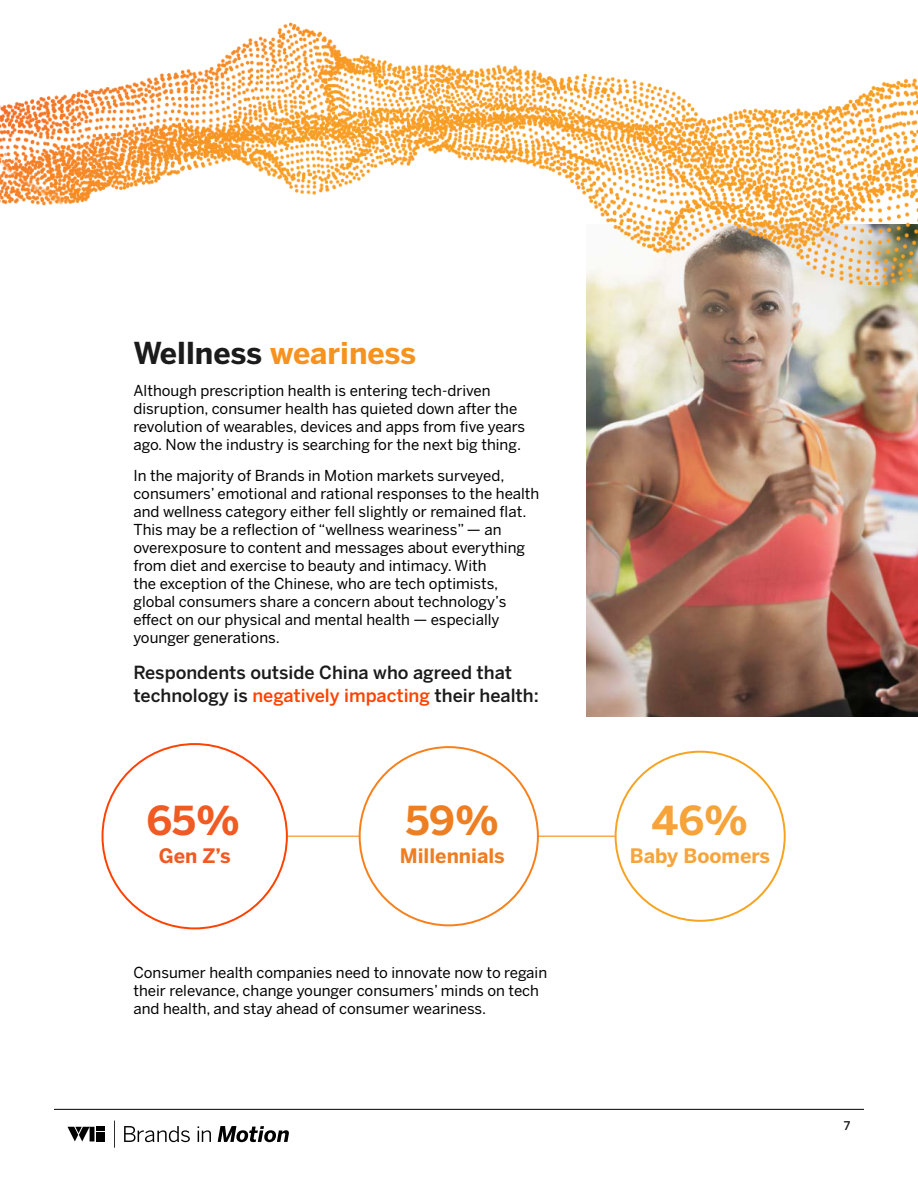
<style>
.page{position:relative;width:918px;height:1188px;background:#fff}
.page>*{position:absolute;margin:0;border:0;box-sizing:border-box;transform-origin:0 0}
.pull_quote{font:700 39.6px "Benton Sans";color:#f6a33a}
.pull_quote-2{font:700 39.6px "Benton Sans";color:#ee7e22}
.pull_quote-3{font:700 39.6px "Benton Sans";color:#f15a22}
.Header_Style_2{font:700 30px "Benton Sans";color:#f7921e}
.pull_quote-4{font:700 19.8px "Benton Sans";color:#f6a43b}
.pull_quote-5{font:700 19.8px "Benton Sans";color:#ef7d22}
.pull_quote-6{font:700 19.8px "Benton Sans";color:#f15a22}
.pull_quote-7{font:500 18px/22.5px "Benton Sans";color:#1b1b1c}
.Paragraph_Text{font:15px/18px "Benton Sans";color:#000}
.t1{font:500 12px "Benton Sans";color:#1b1b1c}
.s1{color:#1b1b1c}
.s2{color:#ff4200}
</style>
<div class="page">
<img style="left:586px;top:296px;width:332px;height:420px">
<img style="left:0;top:22px;width:918px;height:274px">
<hr style="left:54px;top:1109px;width:810px;height:1px;background:#000">
<svg style="left:114px;top:1120px;width:1px;height:28px"></svg>
<svg style="left:124px;top:1126px;width:66px;height:16px"></svg>
<svg style="left:198px;top:1126px;width:13px;height:16px"></svg>
<svg style="left:218px;top:1126px;width:71px;height:16px"></svg>
<svg style="left:68px;top:1127px;width:37px;height:14px"></svg>
<p class="Header_Style_2" style="left:133px;top:335px;width:284px"><span class="s1">Wellness</span> weariness</p>
<p class="Paragraph_Text" style="left:133px;top:381px;width:393px">Although prescription health is entering tech-driven disruption, consumer health has quieted down after the revolution of wearables, devices and apps from five years ago. Now the industry is searching for the next big thing.</p>
<p class="Paragraph_Text" style="left:133px;top:467px;width:407px">In the majority of Brands in Motion markets surveyed, consumers’ emotional and rational responses to the health and wellness category either fell slightly or remained flat.<br>This may be a reflection of “wellness weariness” — an overexposure to content and messages about everything from diet and exercise to beauty and intimacy. With<br>the exception of the Chinese, who are tech optimists, global consumers share a concern about technology’s effect on our physical and mental health — especially younger generations.</p>
<p class="pull_quote-7" style="left:133px;top:662px;width:407px">Respondents outside China who agreed that technology is <span class="s2">negatively impacting</span> their health:</p>
<p class="pull_quote-3" style="left:146px;top:795px;width:95px">65%</p>
<p class="pull_quote-6" style="left:159px;top:844px;width:74px">Gen Z’s</p>
<p class="pull_quote-2" style="left:406px;top:795px;width:95px">59%</p>
<p class="pull_quote-5" style="left:400px;top:844px;width:106px">Millennials</p>
<p class="Paragraph_Text" style="left:133px;top:963px;width:415px">Consumer health companies need to innovate now to regain their relevance, change younger consumers’ minds on tech and health, and stay ahead of consumer weariness.</p>
<p class="pull_quote" style="left:652px;top:795px;width:98px">46%</p>
<p class="pull_quote-4" style="left:630px;top:844px;width:142px">Baby Boomers</p>
<p class="t1" style="left:844px;top:1119px;width:8px">7</p>
</div>
